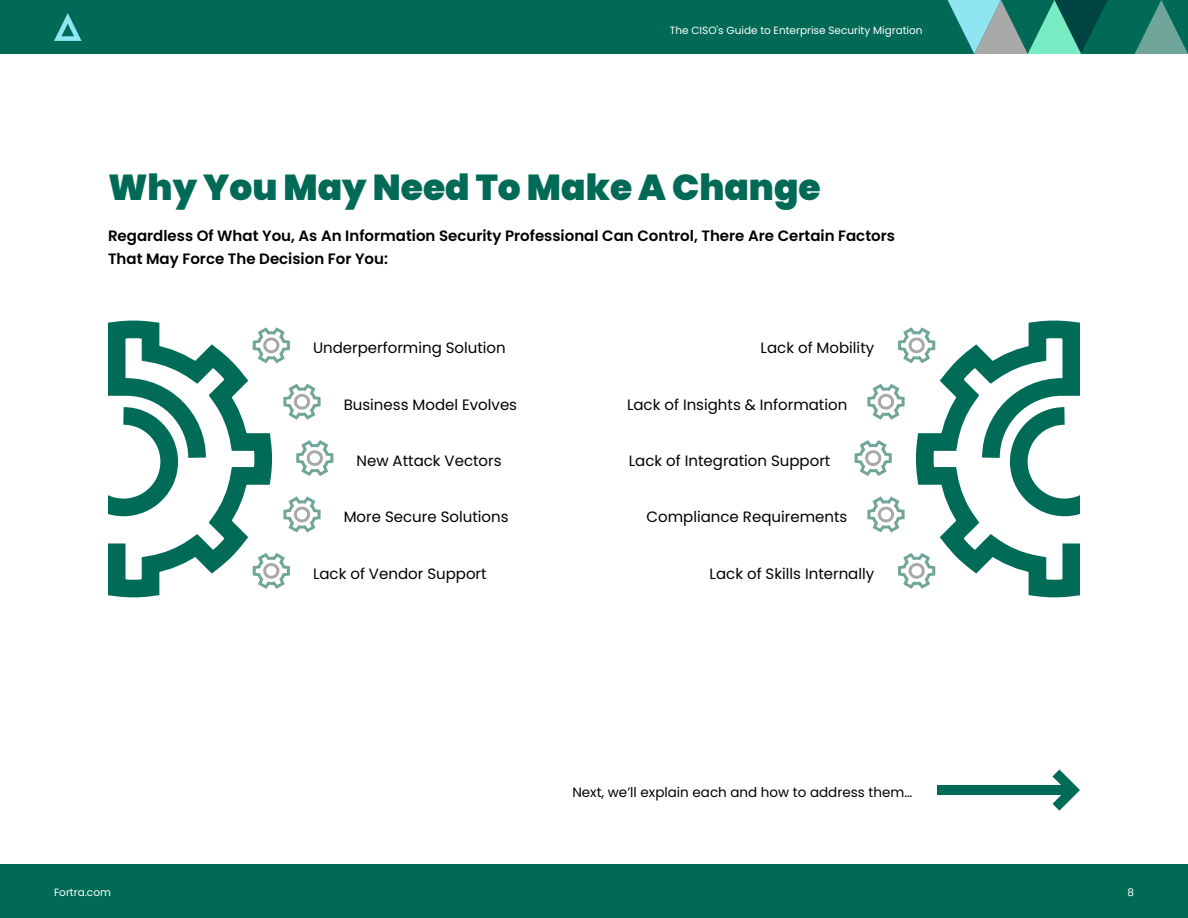
<style>
.page{position:relative;width:1188px;height:918px;background:#fff}
.page>*{position:absolute;margin:0;border:0;box-sizing:border-box;transform-origin:0 0}
.t1{font:900 36px "Poppins";color:#006a56}
.t2{font:15px "Poppins";color:#000}
.t3{font:600 15px/22.5px "Poppins";color:#000}
.t4{font:13.5px "Poppins";color:#000}
.t5{font:10.5px "Poppins";color:#fff}
</style>
<div class="page">
<div style="left:0;top:864px;width:1188px;height:54px;background:#006a56"></div>
<div style="left:0;top:0;width:1188px;height:54px;background:#006a56"></div>
<svg style="left:54px;top:13px;width:28px;height:28px"></svg>
<svg style="left:948px;top:0;width:240px;height:54px"></svg>
<div style="left:938px;top:785px;width:136px;height:10px;background:#006b57"></div>
<svg style="left:1052px;top:770px;width:28px;height:41px"></svg>
<svg style="left:108px;top:321px;width:164px;height:276px"></svg>
<svg style="left:916px;top:321px;width:164px;height:276px"></svg>
<svg style="left:253px;top:327px;width:37px;height:36px"></svg>
<svg style="left:898px;top:327px;width:37px;height:36px"></svg>
<svg style="left:283px;top:384px;width:38px;height:36px"></svg>
<svg style="left:867px;top:384px;width:38px;height:36px"></svg>
<svg style="left:296px;top:440px;width:37px;height:36px"></svg>
<svg style="left:855px;top:440px;width:37px;height:36px"></svg>
<svg style="left:283px;top:497px;width:38px;height:35px"></svg>
<svg style="left:867px;top:497px;width:38px;height:35px"></svg>
<svg style="left:253px;top:553px;width:37px;height:36px"></svg>
<svg style="left:898px;top:553px;width:37px;height:36px"></svg>
<p class="t5" style="left:670px;top:24px;width:254px">The CISO's Guide to Enterprise Security Migration</p>
<h1 class="t1" style="left:108px;top:166px;width:714px">Why You May Need To Make A Change</h1>
<p class="t3" style="left:108px;top:225px;width:788px">Regardless Of What You, As An Information Security Professional Can Control, There Are Certain Factors<br>That May Force The Decision For You:</p>
<p class="t2" style="left:313px;top:339px;width:194px">Underperforming Solution</p>
<p class="t2" style="left:761px;top:339px;width:115px">Lack of Mobility</p>
<p class="t2" style="left:344px;top:396px;width:175px">Business Model Evolves</p>
<p class="t2" style="left:627px;top:396px;width:222px">Lack of Insights &amp; Information</p>
<p class="t2" style="left:356px;top:452px;width:147px">New Attack Vectors</p>
<p class="t2" style="left:629px;top:452px;width:203px">Lack of Integration Support</p>
<p class="t2" style="left:344px;top:508px;width:167px">More Secure Solutions</p>
<p class="t2" style="left:647px;top:508px;width:202px">Compliance Requirements</p>
<p class="t2" style="left:313px;top:565px;width:175px">Lack of Vendor Support</p>
<p class="t2" style="left:710px;top:565px;width:166px">Lack of Skills Internally</p>
<p class="t4" style="left:572px;top:785px;width:341px">Next, we’ll explain each and how to address them…</p>
<p class="t5" style="left:54px;top:887px;width:58px">Fortra.com</p>
<p class="t5" style="left:1127px;top:887px;width:8px">8</p>
</div>
